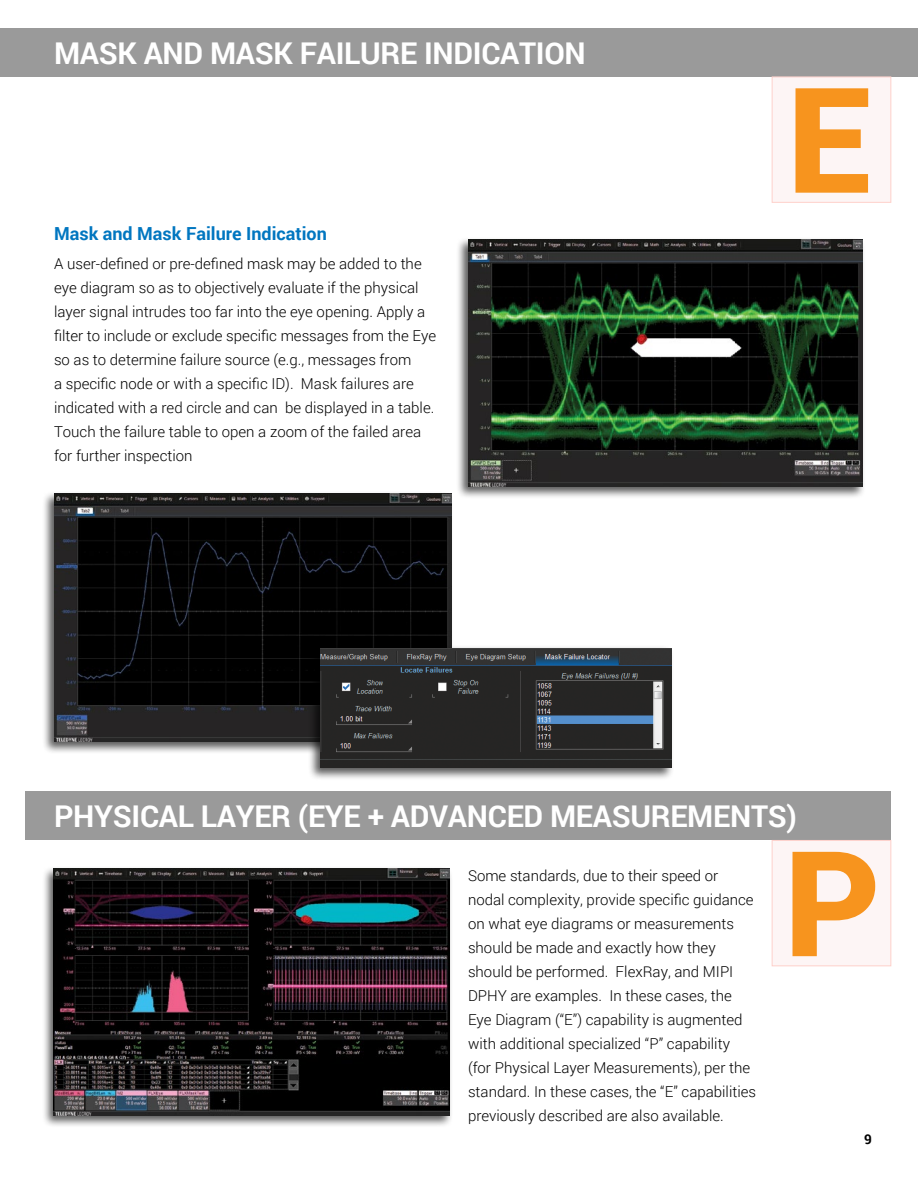
<style>
.page{position:relative;width:918px;height:1188px;background:#fff}
.page>*{position:absolute;margin:0;border:0;box-sizing:border-box;transform-origin:0 0}
.t1{font:900 146.7px "Roboto";color:#f7941e}
.t2{font:700 30px "Roboto";letter-spacing:-.01em;color:#fff}
.t3{font:700 18px "Roboto";color:#0076c0}
.t4{font:300 15px/24px "Roboto";color:#000}
.t5{font:700 13.5px "Roboto";color:#000}
</style>
<div class="page">
<div style="left:0;top:28px;width:918px;height:49px;background:#9a9a9a"></div>
<div style="left:772px;top:77px;width:119px;height:125px;background:#fdf5f5;border:1px solid #fed1cb"></div>
<div style="left:26px;top:792px;width:865px;height:48px;background:#9a9a9a"></div>
<div style="left:772px;top:840px;width:119px;height:126px;background:#fdf5f5;border:1px solid #fed1cb"></div>
<div style="left:456px;top:237px;width:410px;height:262px;background:#000;opacity:.65"></div>
<img style="left:468px;top:240px;width:395px;height:247px">
<div style="left:42px;top:866px;width:411px;height:262px;background:#000;opacity:.65"></div>
<img style="left:54px;top:868px;width:396px;height:248px">
<div style="left:42px;top:491px;width:412px;height:263px;background:#000;opacity:.65"></div>
<img style="left:54px;top:494px;width:397px;height:248px">
<div style="left:308px;top:645px;width:366px;height:135px;background:#000;opacity:.65"></div>
<img style="left:321px;top:648px;width:350px;height:120px">
<h2 class="t2" style="left:54px;top:32px;width:533px">MASK AND MASK FAILURE INDICATION</h2>
<p class="t3" style="left:54px;top:221px;width:274px">Mask and Mask Failure Indication</p>
<p class="t4" style="left:54px;top:251px;width:384px">A user-defined or pre-defined mask may be added to the eye diagram so as to objectively evaluate if the physical layer signal intrudes too far into the eye opening. Apply a filter to include or exclude specific messages from the Eye so as to determine failure source (e.g., messages from<br>a specific node or with a specific ID). Mask failures are indicated with a red circle and can be displayed in a table.<br>Touch the failure table to open a zoom of the failed area for further inspection</p>
<h1 class="t1" style="left:787px;top:37px;width:85px">E</h1>
<h2 class="t2" style="left:54px;top:795px;width:745px">PHYSICAL LAYER (EYE + ADVANCED MEASUREMENTS)</h2>
<p class="t4" style="left:468px;top:863px;width:290px">Some standards, due to their speed or nodal complexity, provide specific guidance on what eye diagrams or measurements should be made and exactly how they should be performed. FlexRay, and MIPI DPHY are examples. In these cases, the Eye Diagram (“E”) capability is augmented with additional specialized “P” capability (for Physical Layer Measurements), per the standard. In these cases, the “E” capabilities previously described are also available.</p>
<h1 class="t1" style="left:784px;top:800px;width:98px">P</h1>
<p class="t5" style="left:864px;top:1130px;width:9px">9</p>
</div>
